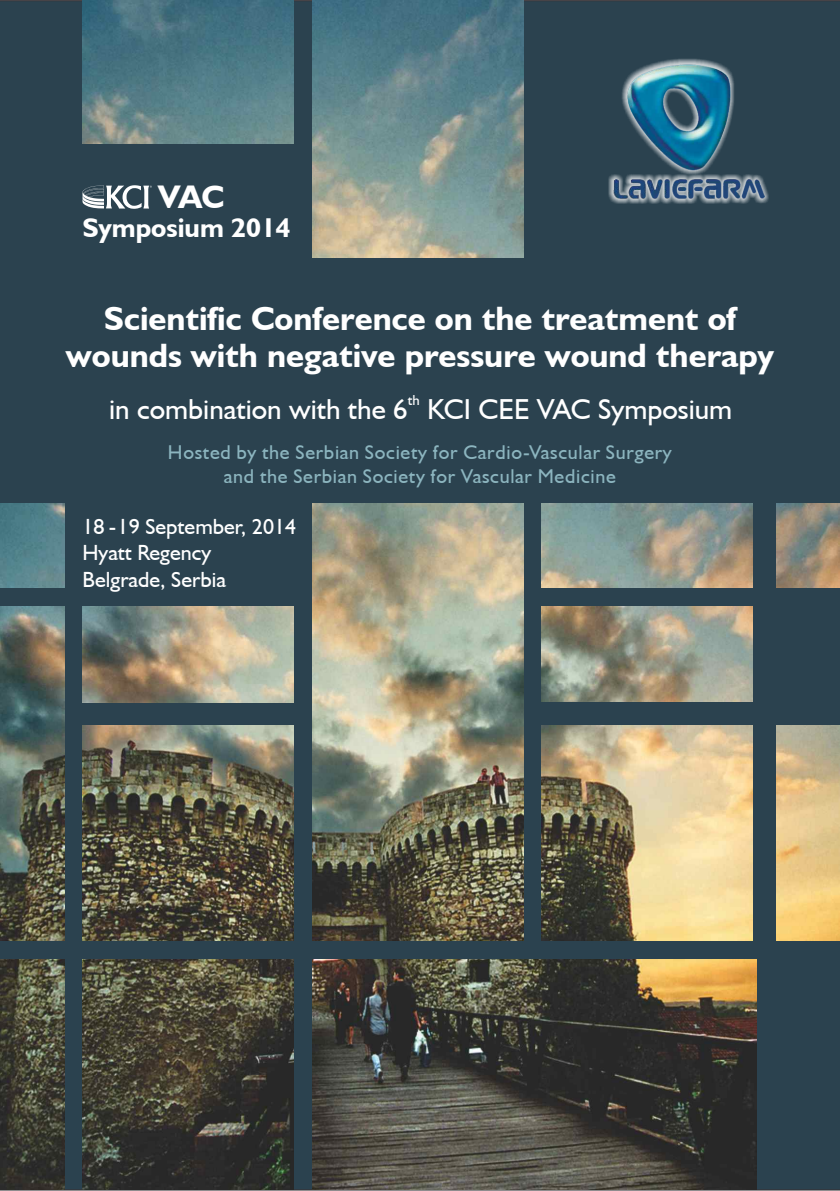
<style>
.page{position:relative;width:840px;height:1191px;background:#fff}
.page>*{position:absolute;margin:0;border:0;box-sizing:border-box;transform-origin:0 0}
.t1{font:700 33.8px/37.4px "Humanist 521 BT";color:#fff;text-align:center}
.t2{font:700 32.6px "Humanist 521 BT";color:#fff}
.t3{font:29px "Humanist 521 BT";color:#fff}
.t4{font:700 27.2px "Humanist 521 BT";color:#fff}
.t5{font:22px/26.2px "Humanist 521 BT";color:#fff}
.t6{font:20px/23.8px "Humanist 521 BT";letter-spacing:.035em;color:#8cb5bf;text-align:center}
.t7{font:14.4px "Humanist 521 BT";color:#fff}
</style>
<div class="page">
<div style="left:0;top:0;width:839px;height:1191px;background:#2b424f"></div>
<img style="left:0;top:606px;width:64px;height:334px">
<img style="left:0;top:959px;width:64px;height:231px">
<img style="left:82px;top:725px;width:211px;height:215px">
<img style="left:82px;top:959px;width:211px;height:231px">
<img style="left:82px;top:606px;width:211px;height:97px">
<img style="left:312px;top:504px;width:211px;height:436px">
<img style="left:312px;top:959px;width:443px;height:231px">
<img style="left:541px;top:504px;width:211px;height:84px">
<img style="left:541px;top:725px;width:211px;height:215px">
<img style="left:541px;top:606px;width:211px;height:95px">
<img style="left:776px;top:504px;width:63px;height:84px">
<img style="left:776px;top:725px;width:63px;height:215px">
<img style="left:82px;top:0;width:211px;height:143px">
<img style="left:312px;top:0;width:211px;height:257px">
<img style="left:0;top:504px;width:64px;height:84px">
<svg style="left:82px;top:185px;width:70px;height:24px"></svg>
<div style="left:596px;top:39px;width:182px;height:183px;background:#2b424f"></div>
<img style="left:608px;top:58px;width:161px;height:146px">
<h2 class="t2" style="left:158px;top:184px;width:67px">VAC</h2>
<h3 class="t4" style="left:82px;top:216px;width:210px">Symposium 2014</h3>
<h1 class="t1" style="left:66px;top:302px;width:709px">Scientific Conference on the treatment of wounds with negative pressure wound therapy</h1>
<p class="t7" style="left:407px;top:393px;width:13px">th</p>
<h3 class="t3" style="left:109px;top:397px;width:624px">in combination with the 6 KCI CEE VAC Symposium</h3>
<p class="t6" style="left:168px;top:442px;width:505px">Hosted by the Serbian Society for Cardio-Vascular Surgery and the Serbian Society for Vascular Medicine</p>
<p class="t5" style="left:82px;top:515px;width:215px">18 -19 September, 2014<br>Hyatt Regency<br>Belgrade, Serbia</p>
</div>
